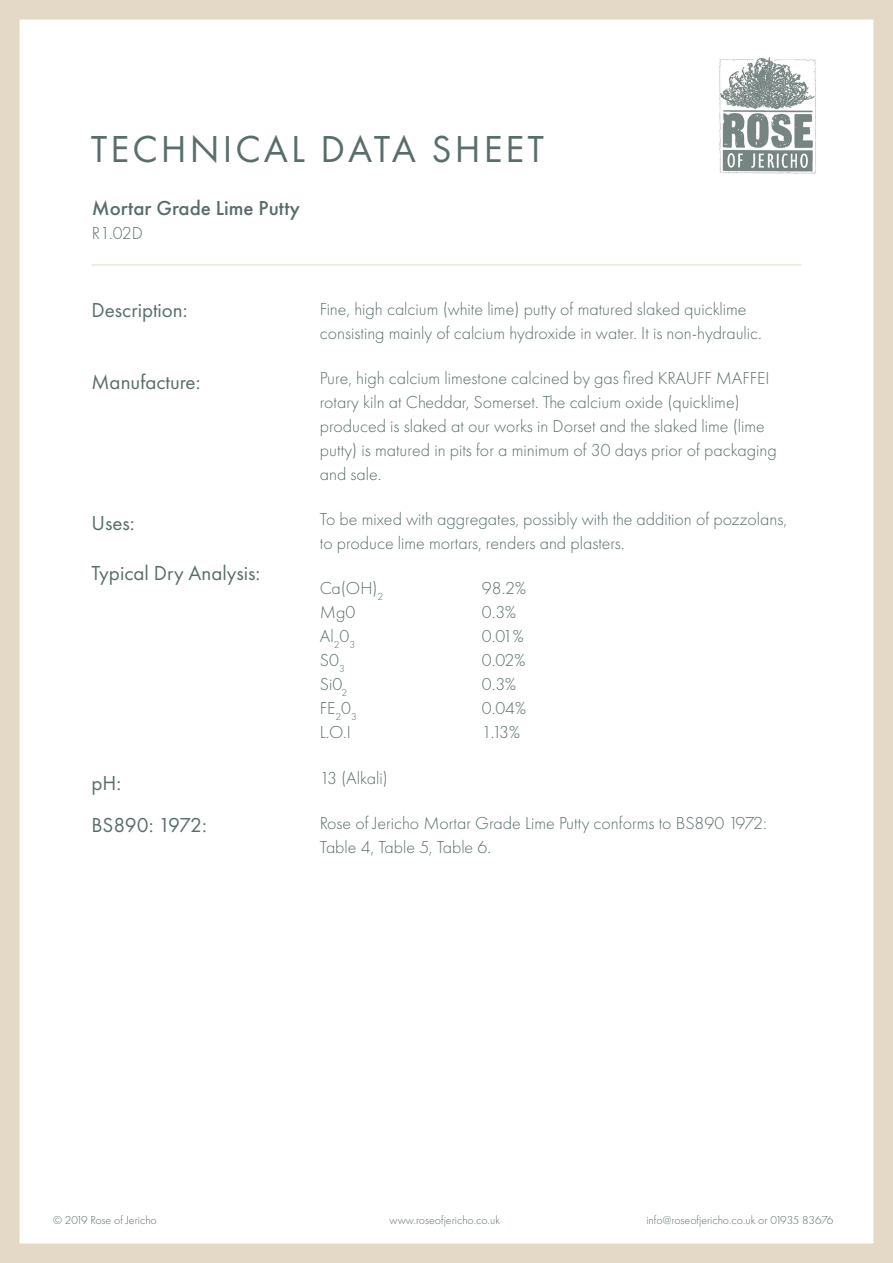
<style>
.page{position:relative;width:893px;height:1263px;background:#fff}
.page>*{position:absolute;margin:0;border:0;box-sizing:border-box;transform-origin:0 0}
.t1{font:39px "Futura PT";letter-spacing:.08em;color:#596e6c}
.t2{font:21px "Futura PT";color:#596e6c}
.t3{font:500 21px "Futura PT";color:#596e6c}
.t4{font:21px "Futura PT";letter-spacing:-.025em;color:#596e6c}
.t5{font:300 18px/24px "Futura PT";color:#596e6c}
.t6{font:300 12px "Futura PT";color:#596e6c}
</style>
<div class="page">
<div style="left:0;top:0;width:893px;height:1263px;border:20px solid #e4d9c7"></div>
<hr style="left:92px;top:265px;width:709px;height:1px;background:#e4d9c7">
<img style="left:719px;top:57px;width:97px;height:117px">
<p class="t1" style="left:91px;top:126px;width:455px">TECHNICAL DATA SHEET</p>
<p class="t3" style="left:92px;top:195px;width:210px">Mortar Grade Lime Putty</p>
<p class="t5" style="left:92px;top:221px;width:52px">R1.02D</p>
<p class="t2" style="left:92px;top:297px;width:98px">Description:</p>
<p class="t2" style="left:92px;top:370px;width:110px">Manufacture:</p>
<p class="t2" style="left:92px;top:510px;width:45px">Uses:</p>
<p class="t2" style="left:92px;top:561px;width:170px">Typical Dry Analysis:</p>
<p class="t2" style="left:92px;top:770px;width:31px">pH:</p>
<p class="t4" style="left:92px;top:813px;width:117px">BS890: 1972:</p>
<p class="t5" style="left:320px;top:297px;width:443px">Fine, high calcium (white lime) putty of matured slaked quicklime consisting mainly of calcium hydroxide in water. It is non-hydraulic.</p>
<p class="t5" style="left:320px;top:366px;width:458px">Pure, high calcium limestone calcined by gas fired KRAUFF MAFFEI rotary kiln at Cheddar, Somerset. The calcium oxide (quicklime) produced is slaked at our works in Dorset and the slaked lime (lime putty) is matured in pits for a minimum of 30 days prior of packaging and sale.</p>
<p class="t5" style="left:320px;top:507px;width:469px">To be mixed with aggregates, possibly with the addition of pozzolans, to produce lime mortars, renders and plasters.</p>
<p class="t5" style="left:320px;top:576px;width:65px">Ca(OH)<sub>2</sub></p>
<p class="t5" style="left:482px;top:576px;width:46px">98.2%</p>
<p class="t5" style="left:320px;top:600px;width:37px">Mg0</p>
<p class="t5" style="left:482px;top:600px;width:36px">0.3%</p>
<p class="t5" style="left:320px;top:624px;width:37px">Al<sub>2</sub>0<sub>3</sub></p>
<p class="t5" style="left:482px;top:624px;width:43px">0.01%</p>
<p class="t5" style="left:320px;top:648px;width:26px">S0<sub>3</sub></p>
<p class="t5" style="left:482px;top:648px;width:45px">0.02%</p>
<p class="t5" style="left:320px;top:672px;width:29px">Si0<sub>2</sub></p>
<p class="t5" style="left:482px;top:672px;width:36px">0.3%</p>
<p class="t5" style="left:320px;top:696px;width:39px">FE<sub>2</sub>0<sub>3</sub></p>
<p class="t5" style="left:482px;top:696px;width:46px">0.04%</p>
<p class="t5" style="left:320px;top:720px;width:32px">L.O.I</p>
<p class="t5" style="left:482px;top:720px;width:40px">1.13%</p>
<p class="t5" style="left:320px;top:766px;width:69px">13 (Alkali)</p>
<p class="t5" style="left:320px;top:811px;width:448px">Rose of Jericho Mortar Grade Lime Putty conforms to BS890 1972:<br>Table 4, Table 5, Table 6.</p>
<p class="t6" style="left:53px;top:1213px;width:105px">© 2019 Rose of Jericho</p>
<p class="t6" style="left:390px;top:1213px;width:112px">www.roseofjericho.co.uk</p>
<p class="t6" style="left:646px;top:1213px;width:189px">info@roseofjericho.co.uk or 01935 83676</p>
</div>
